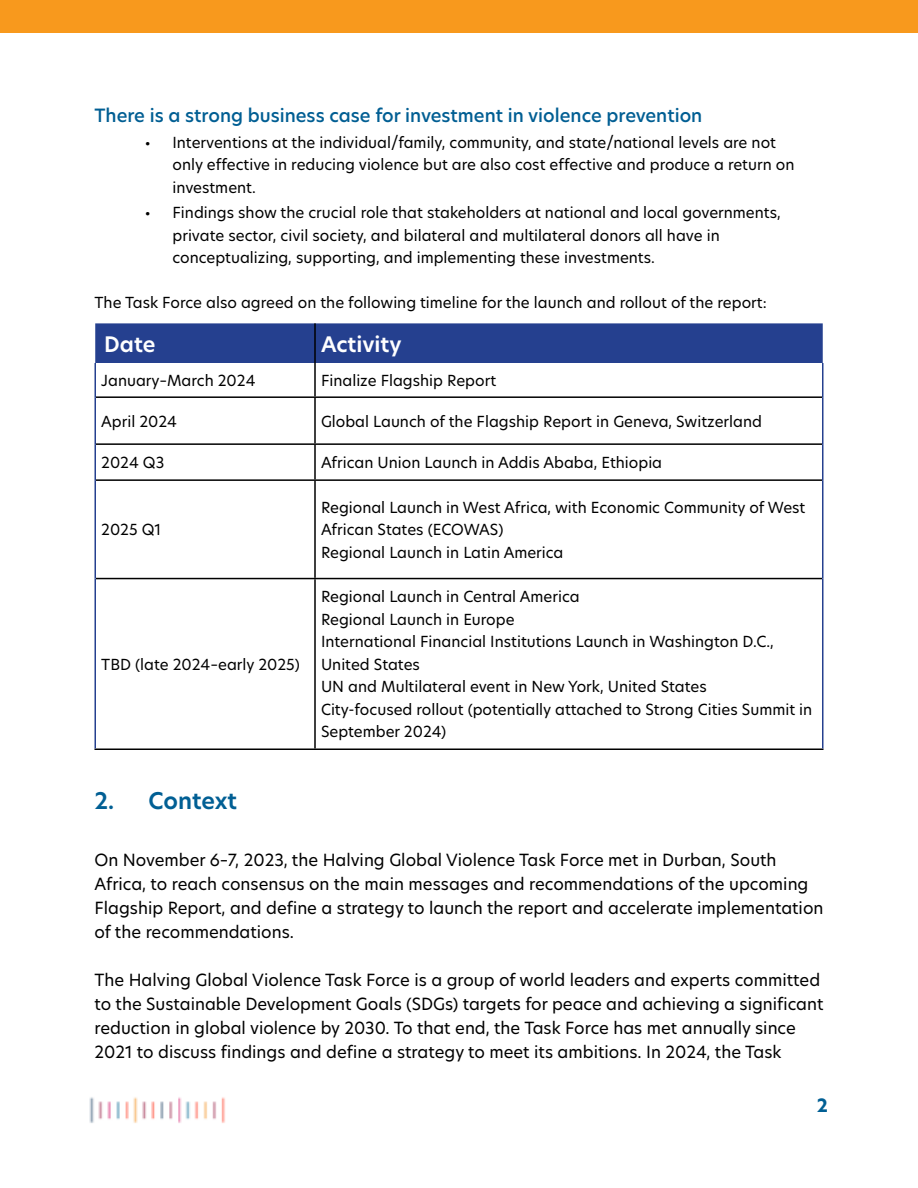
<style>
.page{position:relative;width:918px;height:1188px;background:#fff}
.page>*{position:absolute;margin:0;border:0;box-sizing:border-box;transform-origin:0 0}
.Heading_3{font:600 22.5px "New Hero";letter-spacing:-.005em;color:#015f94}
.t1{font:600 21px "New Hero";color:#fff}
.Heading_3-2{font:500 18px "New Hero";color:#005e93}
.t2{font:700 18px "New Hero";color:#015f94}
.t3{font:16.5px/24px "New Hero";color:#000}
.t4{font:15px/22.5px "New Hero";color:#000}
.s1{font-family:"Myriad Pro";font-size:16.5px}
</style>
<div class="page">
<div style="left:0;top:0;width:918px;height:32px;background:#f8991d"></div>
<img style="left:89px;top:1097px;width:136px;height:26px">
<div style="left:95px;top:323px;width:728px;height:40px;background:#25408f"></div>
<hr style="left:314px;top:323px;width:2px;height:40px;background:#000">
<hr style="left:314px;top:363px;width:2px;height:33px;background:#000">
<hr style="left:96px;top:396px;width:219px;height:2px;background:#000">
<hr style="left:315px;top:396px;width:507px;height:2px;background:#000">
<hr style="left:314px;top:398px;width:2px;height:45px;background:#000">
<hr style="left:96px;top:443px;width:219px;height:2px;background:#000">
<hr style="left:315px;top:443px;width:507px;height:2px;background:#000">
<hr style="left:314px;top:445px;width:2px;height:34px;background:#000">
<hr style="left:96px;top:479px;width:219px;height:2px;background:#000">
<hr style="left:315px;top:479px;width:507px;height:2px;background:#000">
<hr style="left:314px;top:481px;width:2px;height:97px;background:#000">
<hr style="left:96px;top:578px;width:219px;height:1px;background:#000">
<hr style="left:315px;top:578px;width:507px;height:1px;background:#000">
<hr style="left:314px;top:579px;width:2px;height:169px;background:#000">
<hr style="left:94px;top:748px;width:221px;height:2px;background:#000">
<hr style="left:315px;top:748px;width:509px;height:2px;background:#000">
<hr style="left:94px;top:363px;width:2px;height:34px;background:#25408f">
<hr style="left:822px;top:363px;width:2px;height:34px;background:#25408f">
<hr style="left:94px;top:397px;width:2px;height:47px;background:#25408f">
<hr style="left:822px;top:397px;width:2px;height:47px;background:#25408f">
<hr style="left:94px;top:444px;width:2px;height:36px;background:#25408f">
<hr style="left:822px;top:444px;width:2px;height:36px;background:#25408f">
<hr style="left:94px;top:480px;width:2px;height:99px;background:#25408f">
<hr style="left:822px;top:480px;width:2px;height:99px;background:#25408f">
<hr style="left:94px;top:579px;width:2px;height:169px;background:#25408f">
<hr style="left:822px;top:579px;width:2px;height:169px;background:#25408f">
<p class="Heading_3-2" style="left:94px;top:104px;width:609px">There is a strong business case for investment in violence prevention</p>
<p class="t4" style="left:172px;top:131px;width:623px;text-indent:-27px"><span class="s1">•</span> Interventions at the individual/family, community, and state/national levels are not only effective in reducing violence but are also cost effective and produce a return on investment.</p>
<p class="t4" style="left:172px;top:201px;width:610px;text-indent:-27px"><span class="s1">•</span> Findings show the crucial role that stakeholders at national and local governments, private sector, civil society, and bilateral and multilateral donors all have in conceptualizing, supporting, and implementing these investments.</p>
<p class="t4" style="left:94px;top:291px;width:674px">The Task Force also agreed on the following timeline for the launch and rollout of the report:</p>
<p class="t1" style="left:104px;top:330px;width:53px">Date</p>
<p class="t1" style="left:321px;top:330px;width:82px">Activity</p>
<p class="t4" style="left:101px;top:369px;width:156px">January–March 2024</p>
<p class="t4" style="left:321px;top:369px;width:177px">Finalize Flagship Report</p>
<p class="t4" style="left:101px;top:410px;width:77px">April 2024</p>
<p class="t4" style="left:321px;top:410px;width:442px">Global Launch of the Flagship Report in Geneva, Switzerland</p>
<p class="t4" style="left:101px;top:451px;width:65px">2024 Q3</p>
<p class="t4" style="left:321px;top:451px;width:343px">African Union Launch in Addis Ababa, Ethiopia</p>
<p class="t4" style="left:101px;top:518px;width:62px">2025 Q1</p>
<p class="t4" style="left:101px;top:653px;width:200px">TBD (late 2024–early 2025)</p>
<p class="Heading_3" style="left:94px;top:785px;width:144px">2. Context</p>
<p class="t4" style="left:321px;top:496px;width:486px">Regional Launch in West Africa, with Economic Community of West<br>African States (ECOWAS)</p>
<p class="t4" style="left:321px;top:541px;width:244px">Regional Launch in Latin America</p>
<p class="t4" style="left:321px;top:585px;width:260px">Regional Launch in Central America</p>
<p class="t4" style="left:321px;top:608px;width:195px">Regional Launch in Europe</p>
<p class="t4" style="left:321px;top:630px;width:454px">International Financial Institutions Launch in Washington D.C.,<br>United States</p>
<p class="t4" style="left:321px;top:675px;width:387px">UN and Multilateral event in New York, United States</p>
<p class="t4" style="left:321px;top:698px;width:493px">City-focused rollout (potentially attached to Strong Cities Summit in<br>September 2024)</p>
<p class="t3" style="left:94px;top:847px;width:731px">On November 6–7, 2023, the Halving Global Violence Task Force met in Durban, South Africa, to reach consensus on the main messages and recommendations of the upcoming Flagship Report, and define a strategy to launch the report and accelerate implementation of the recommendations.</p>
<p class="t3" style="left:94px;top:967px;width:731px">The Halving Global Violence Task Force is a group of world leaders and experts committed to the Sustainable Development Goals (SDGs) targets for peace and achieving a significant reduction in global violence by 2030. To that end, the Task Force has met annually since 2021 to discuss findings and define a strategy to meet its ambitions. In 2024, the Task</p>
<p class="t2" style="left:817px;top:1094px;width:13px">2</p>
</div>
